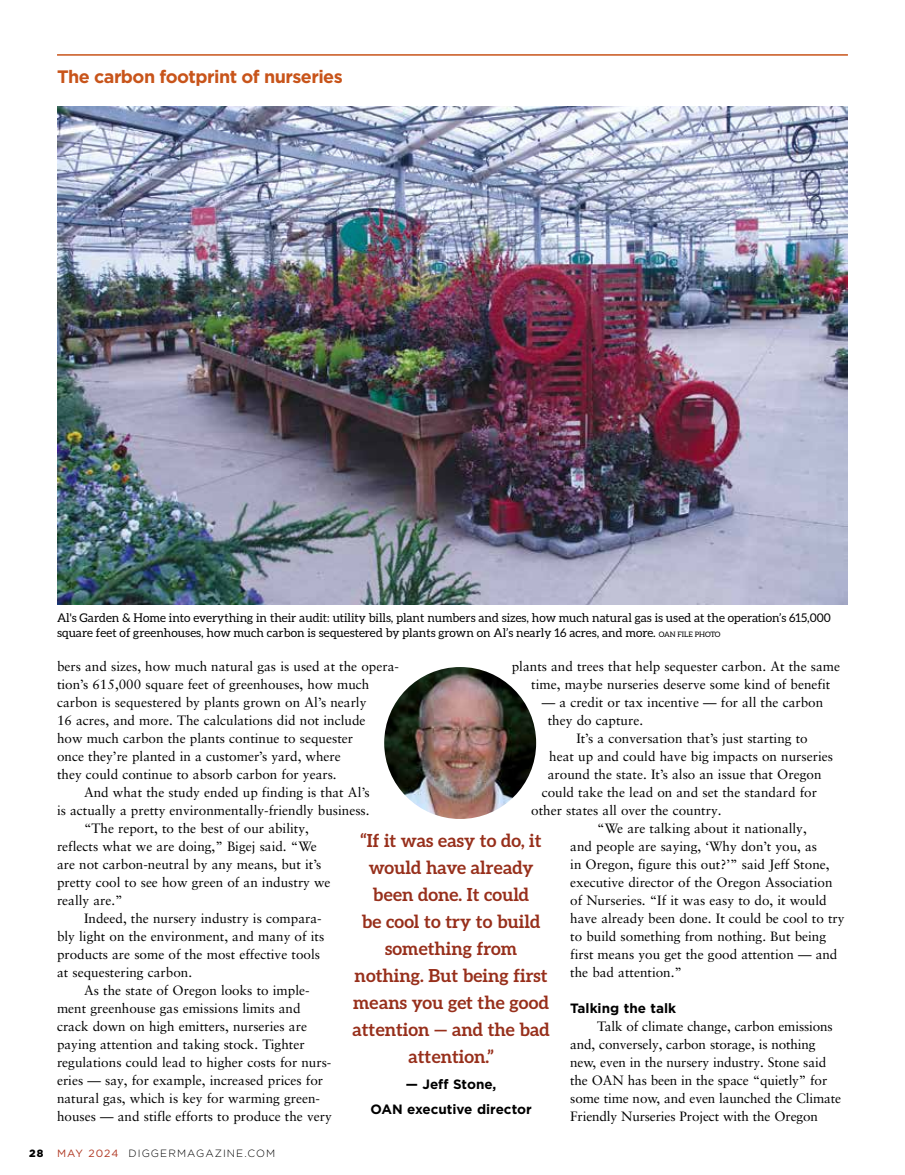
<style>
.page{position:relative;width:905px;height:1175px;background:#fff}
.page>*{position:absolute;margin:0;border:0;box-sizing:border-box;transform-origin:0 0}
.t1{font:700 18px/27px "Aleo";color:#972f1b;text-align:center}
.t2{font:700 18px "Gotham";letter-spacing:-.03em;color:#c8541a}
.t3{font:13.5px/18px "Sabon LT Pro";color:#000}
.t4{font:700 13.5px/25.5px "Gotham";color:#000;text-align:center}
.t5{font:12px/15px "Aleo";color:#000}
.t6{font:300 10.5px "Gotham";letter-spacing:.1em;color:#000}
.t7{font:900 10.5px "Gotham";color:#000}
.s1{font-size:7.5px}
.s2{font-weight:400;color:#b03823}
</style>
<div class="page">
<img style="left:57px;top:106px;width:790px;height:498px">
<hr style="left:57px;top:54px;width:790px;height:2px;background:#c8541a">
<img style="left:384px;top:667px;width:152px;height:152px;border-radius:76px">
<h1 class="t2" style="left:57px;top:65px;width:287px">The carbon footprint of nurseries</h1>
<p class="t5" style="left:57px;top:610px;width:775px">Al's Garden &amp; Home into everything in their audit: utility bills, plant numbers and sizes, how much natural gas is used at the operation’s 615,000 square feet of greenhouses, how much carbon is sequestered by plants grown on Al’s nearly 16 acres, and more. <span class="s1">OAN FILE PHOTO</span></p>
<p class="t3" style="left:531px;top:657px;width:310px;text-indent:-19px">plants and trees that help sequester carbon. At the same time, maybe nurseries deserve some kind of benefit</p>
<p class="t3" style="left:548px;top:693px;width:277px;text-indent:-6px">— a credit or tax incentive — for all the carbon they do capture.</p>
<p class="t3" style="left:576px;top:729px;width:233px">It’s a conversation that’s just starting to</p>
<p class="t3" style="left:549px;top:747px;width:285px">heat up and could have big impacts on nurseries</p>
<p class="t3" style="left:548px;top:765px;width:275px">around the state. It’s also an issue that Oregon</p>
<p class="t3" style="left:542px;top:783px;width:276px">could take the lead on and set the standard for</p>
<p class="t3" style="left:531px;top:800px;width:192px">other states all over the country.</p>
<p class="t3" style="left:597px;top:818px;width:211px">“We are talking about it nationally,</p>
<p class="t3" style="left:570px;top:836px;width:248px">and people are saying, ‘Why don’t you, as</p>
<p class="t3" style="left:570px;top:854px;width:261px">in Oregon, figure this out?’” said Jeff Stone,</p>
<p class="t3" style="left:570px;top:872px;width:264px">executive director of the Oregon Association</p>
<p class="t3" style="left:570px;top:890px;width:258px">of Nurseries. “If it was easy to do, it would</p>
<p class="t3" style="left:570px;top:908px;width:276px">have already been done. It could be cool to try</p>
<p class="t3" style="left:570px;top:926px;width:257px">to build something from nothing. But being</p>
<p class="t3" style="left:570px;top:944px;width:269px">first means you get the good attention — and</p>
<p class="t3" style="left:570px;top:962px;width:113px">the bad attention.”</p>
<p class="t4" style="left:570px;top:995px;width:107px">Talking the talk</p>
<p class="t3" style="left:570px;top:1016px;width:272px;text-indent:27px">Talk of climate change, carbon emissions and, conversely, carbon storage, is nothing new, even in the nursery industry. Stone said the OAN has been in the space “quietly” for some time now, and even launched the Climate Friendly Nurseries Project with the Oregon</p>
<p class="t3" style="left:57px;top:657px;width:343px">bers and sizes, how much natural gas is used at the opera-</p>
<p class="t3" style="left:57px;top:675px;width:314px">tion’s 615,000 square feet of greenhouses, how much</p>
<p class="t3" style="left:57px;top:693px;width:311px">carbon is sequestered by plants grown on Al’s nearly</p>
<p class="t3" style="left:57px;top:711px;width:310px">16 acres, and more. The calculations did not include</p>
<p class="t3" style="left:57px;top:729px;width:297px">how much carbon the plants continue to sequester</p>
<p class="t3" style="left:57px;top:747px;width:285px">once they’re planted in a customer’s yard, where</p>
<p class="t3" style="left:57px;top:765px;width:281px">they could continue to absorb carbon for years.</p>
<p class="t3" style="left:84px;top:783px;width:287px">And what the study ended up finding is that Al’s</p>
<p class="t3" style="left:57px;top:801px;width:314px">is actually a pretty environmentally-friendly business.</p>
<p class="t3" style="left:84px;top:819px;width:226px">“The report, to the best of our ability,</p>
<p class="t3" style="left:57px;top:837px;width:261px">reflects what we are doing,” Bigej said. “We</p>
<p class="t3" style="left:57px;top:855px;width:266px">are not carbon-neutral by any means, but it’s</p>
<p class="t3" style="left:57px;top:873px;width:275px">pretty cool to see how green of an industry we</p>
<p class="t3" style="left:57px;top:891px;width:67px">really are.”</p>
<p class="t3" style="left:84px;top:909px;width:239px">Indeed, the nursery industry is compara-</p>
<p class="t3" style="left:57px;top:927px;width:269px">bly light on the environment, and many of its</p>
<p class="t3" style="left:57px;top:945px;width:264px">products are some of the most effective tools</p>
<p class="t3" style="left:57px;top:963px;width:137px">at sequestering carbon.</p>
<p class="t3" style="left:84px;top:981px;width:227px">As the state of Oregon looks to imple-</p>
<p class="t3" style="left:57px;top:999px;width:245px">ment greenhouse gas emissions limits and</p>
<p class="t3" style="left:57px;top:1017px;width:251px">crack down on high emitters, nurseries are</p>
<p class="t3" style="left:57px;top:1035px;width:249px">paying attention and taking stock. Tighter</p>
<p class="t3" style="left:57px;top:1053px;width:276px">regulations could lead to higher costs for nurs-</p>
<p class="t3" style="left:57px;top:1071px;width:267px">eries — say, for example, increased prices for</p>
<p class="t3" style="left:57px;top:1089px;width:264px">natural gas, which is key for warming green-</p>
<p class="t3" style="left:57px;top:1107px;width:276px">houses — and stifle efforts to produce the very</p>
<h1 class="t1" style="left:352px;top:827px;width:199px">“If it was easy to do, it would have already been done. It could<br>be cool to try to build something from nothing. But being first means you get the good attention — and the bad attention.”</h1>
<p class="t4" style="left:370px;top:1071px;width:163px">— Jeff Stone,<br>OAN executive director</p>
<p class="t7" style="left:29px;top:1145px;width:16px">28</p>
<p class="t6" style="left:57px;top:1146px;width:220px"><span class="s2">MAY 2024</span> DIGGERMAGAZINE.COM</p>
</div>
